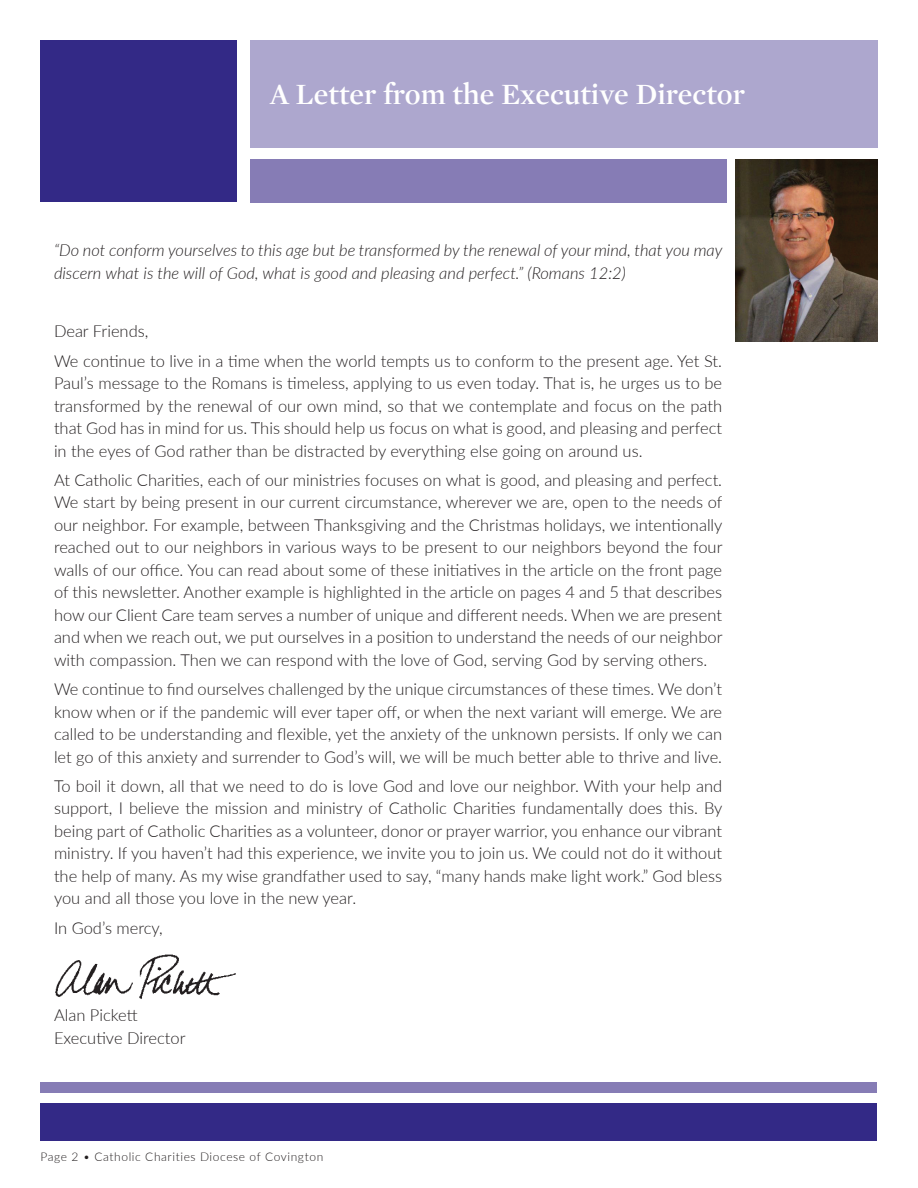
<style>
.page{position:relative;width:918px;height:1188px;background:#fff}
.page>*{position:absolute;margin:0;border:0;box-sizing:border-box;transform-origin:0 0}
.t1{font:600 30px "Mercury Display";color:#fff}
.t2{font:300 16.5px/22.5px "Lato";color:#231f20;text-align:justify}
.t3{font:italic 300 16.5px/22.5px "Lato";color:#231f20}
.t4{font:300 12px "Lato";letter-spacing:.05em;color:#231f20}
</style>
<div class="page">
<div style="left:40px;top:40px;width:197px;height:162px;background:#332986"></div>
<div style="left:250px;top:40px;width:628px;height:108px;background:#ada7ce"></div>
<div style="left:250px;top:159px;width:477px;height:43px;background:#867cb5"></div>
<img style="left:736px;top:159px;width:142px;height:183px">
<div style="left:40px;top:1103px;width:838px;height:38px;background:#332986"></div>
<div style="left:40px;top:1082px;width:838px;height:11px;background:#867cb5"></div>
<img style="left:55px;top:954px;width:181px;height:45px">
<h1 class="t1" style="left:270px;top:77px;width:477px">A Letter from the Executive Director</h1>
<p class="t3" style="left:54px;top:239px;width:670px">“Do not conform yourselves to this age but be transformed by the renewal of your mind, that you may discern what is the will of God, what is good and pleasing and perfect.” (Romans 12:2)</p>
<p class="t2" style="left:54px;top:316px;width:670px;line-height:29.2px">Dear Friends,<br>We continue to live in a time when the world tempts us to conform to the present age. Yet St.</p>
<p class="t2" style="left:54px;top:371px;width:670px">Paul’s message to the Romans is timeless, applying to us even today. That is, he urges us to be transformed by the renewal of our own mind, so that we contemplate and focus on the path that God has in mind for us. This should help us focus on what is good, and pleasing and perfect in the eyes of God rather than be distracted by everything else going on around us.</p>
<p class="t2" style="left:54px;top:468px;width:670px">At Catholic Charities, each of our ministries focuses on what is good, and pleasing and perfect.<br>We start by being present in our current circumstance, wherever we are, open to the needs of our neighbor. For example, between Thanksgiving and the Christmas holidays, we intentionally reached out to our neighbors in various ways to be present to our neighbors beyond the four walls of our office. You can read about some of these initiatives in the article on the front page of this newsletter. Another example is highlighted in the article on pages 4 and 5 that describes how our Client Care team serves a number of unique and different needs. When we are present and when we reach out, we put ourselves in a position to understand the needs of our neighbor with compassion. Then we can respond with the love of God, serving God by serving others.</p>
<p class="t2" style="left:54px;top:677px;width:670px">We continue to find ourselves challenged by the unique circumstances of these times. We don’t know when or if the pandemic will ever taper off, or when the next variant will emerge. We are called to be understanding and flexible, yet the anxiety of the unknown persists. If only we can let go of this anxiety and surrender to God’s will, we will be much better able to thrive and live.</p>
<p class="t2" style="left:54px;top:774px;width:670px">To boil it down, all that we need to do is love God and love our neighbor. With your help and support, I believe the mission and ministry of Catholic Charities fundamentally does this. By being part of Catholic Charities as a volunteer, donor or prayer warrior, you enhance our vibrant ministry. If you haven’t had this experience, we invite you to join us. We could not do it without the help of many. As my wise grandfather used to say, “many hands make light work.” God bless you and all those you love in the new year.</p>
<p class="t2" style="left:54px;top:916px;width:110px">In God’s mercy,</p>
<p class="t2" style="left:54px;top:1004px;width:133px">Alan Pickett<br>Executive Director</p>
<p class="t4" style="left:40px;top:1148px;width:284px">Page 2 • Catholic Charities Diocese of Covington</p>
</div>
